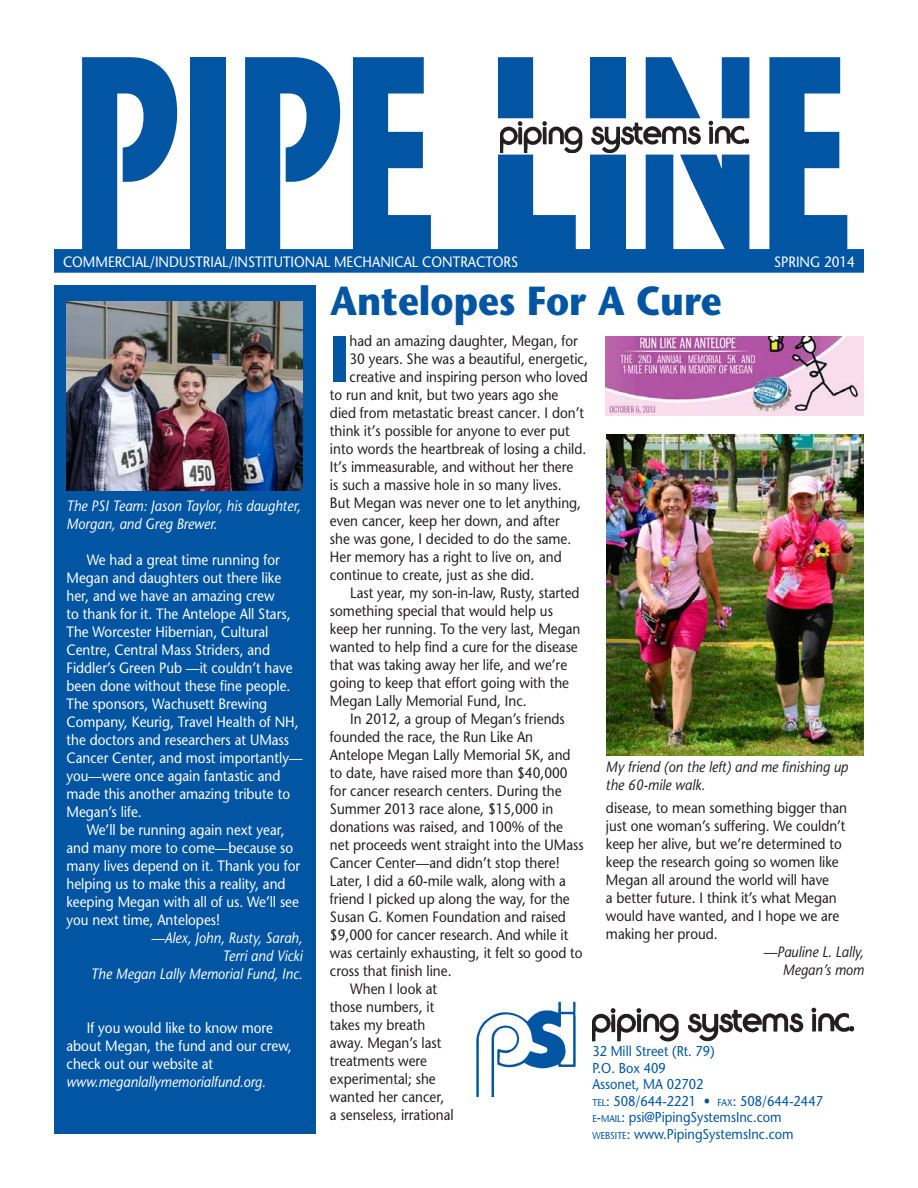
<style>
.page{position:relative;width:918px;height:1188px;background:#fff}
.page>*{position:absolute;margin:0;border:0;box-sizing:border-box;transform-origin:0 0}
.t1{font:700 277.5px "Stone Sans Std";color:#0155a2;scale:.6 1}
.t2{font:700 65.7px "Stone Sans Std";color:#0155a2;scale:.9 1}
.t3{font:700 40.5px "Stone Sans Std";color:#0155a2;scale:.9 1}
.t4{font:500 15px/18px "Stone Sans Std";color:#231f20;scale:.9 1}
.t5{font:500 15px/18px "Stone Sans Std";color:#fff;scale:.9 1}
.t6{font:italic 500 15px/18px "Stone Sans Std";color:#fff;scale:.9 1}
.t7{font:italic 500 15px/18px "Stone Sans Std";color:#231f20;text-align:right;scale:.9 1}
.t8{font:500 14.25px/16.5px "Stone Sans Std";color:#0155a2;scale:.9 1}
.s1{font-size:10.05px}
.s2{font-style:inherit}
</style>
<div class="page">
<div style="left:54px;top:249px;width:810px;height:24px;background:#0155a2;border:2px solid #0155a2"></div>
<img style="left:500px;top:121px;width:249px;height:32px">
<img style="left:592px;top:1008px;width:262px;height:33px">
<img style="left:477px;top:1001px;width:98px;height:96px">
<div style="left:54px;top:285px;width:262px;height:849px;background:#0155a2"></div>
<img style="left:606px;top:434px;width:258px;height:321px">
<img style="left:67px;top:301px;width:236px;height:189px">
<img style="left:606px;top:337px;width:258px;height:79px">
<h1 class="t1" style="left:72px;top:-11px;width:1301px">PIPE LINE</h1>
<p class="t5" style="left:63px;top:253px;width:507px">COMMERCIAL/INDUSTRIAL/INSTITUTIONAL MECHANICAL CONTRACTORS</p>
<h3 class="t3" style="left:330px;top:276px;width:437px">Antelopes For A Cure</h3>
<p class="t5" style="left:774px;top:253px;width:91px">SPRING 2014</p>
<p class="t6" style="left:67px;top:496px;width:262px">The PSI Team: Jason Taylor, his daughter,<br>Morgan, and Greg Brewer.</p>
<p class="t5" style="left:67px;top:550px;width:264px;text-indent:20px">We had a great time running for Megan and daughters out there like her, and we have an amazing crew<br>to thank for it. The Antelope All Stars, The Worcester Hibernian, Cultural Centre, Central Mass Striders, and Fiddler’s Green Pub —it couldn’t have been done without these fine people.<br>The sponsors, Wachusett Brewing Company, Keurig, Travel Health of NH, the doctors and researchers at UMass Cancer Center, and most importantly— you—were once again fantastic and made this another amazing tribute to Megan’s life.</p>
<p class="t5" style="left:67px;top:820px;width:261px;text-indent:20px">We’ll be running again next year, and many more to come—because so many lives depend on it. Thank you for helping us to make this a reality, and keeping Megan with all of us. We’ll see you next time, Antelopes!</p>
<p class="t6" style="left:91px;top:928px;width:237px;text-align:right">—Alex, John, Rusty, Sarah,<br>Terri and Vicki<br>The Megan Lally Memorial Fund, Inc.</p>
<p class="t5" style="left:67px;top:1018px;width:252px;text-indent:20px">If you would like to know more about Megan, the fund and our crew, check out our website at</p>
<p class="t6" style="left:67px;top:1072px;width:223px">www.meganlallymemorialfund.org.</p>
<h2 class="t2" style="left:330px;top:320px;width:23px">I</h2>
<p class="t4" style="left:350px;top:332px;width:255px">had an amazing daughter, Megan, for</p>
<p class="t4" style="left:350px;top:350px;width:266px">30 years. She was a beautiful, energetic,</p>
<p class="t4" style="left:350px;top:368px;width:266px">creative and inspiring person who loved</p>
<p class="t4" style="left:330px;top:386px;width:255px">to run and knit, but two years ago she</p>
<p class="t4" style="left:330px;top:404px;width:284px">died from metastatic breast cancer. I don’t</p>
<p class="t4" style="left:330px;top:422px;width:268px">think it’s possible for anyone to ever put</p>
<p class="t4" style="left:330px;top:440px;width:286px">into words the heartbreak of losing a child.</p>
<p class="t4" style="left:330px;top:458px;width:272px">It’s immeasurable, and without her there</p>
<p class="t4" style="left:330px;top:476px;width:259px">is such a massive hole in so many lives.</p>
<p class="t4" style="left:330px;top:494px;width:281px">But Megan was never one to let anything,</p>
<p class="t4" style="left:330px;top:512px;width:257px">even cancer, keep her down, and after</p>
<p class="t4" style="left:330px;top:530px;width:270px">she was gone, I decided to do the same.</p>
<p class="t4" style="left:330px;top:548px;width:259px">Her memory has a right to live on, and</p>
<p class="t4" style="left:330px;top:566px;width:228px">continue to create, just as she did.</p>
<p class="t4" style="left:350px;top:584px;width:256px">Last year, my son-in-law, Rusty, started</p>
<p class="t4" style="left:330px;top:602px;width:249px">something special that would help us</p>
<p class="t4" style="left:330px;top:620px;width:280px">keep her running. To the very last, Megan</p>
<p class="t4" style="left:330px;top:638px;width:277px">wanted to help find a cure for the disease</p>
<p class="t4" style="left:330px;top:656px;width:265px">that was taking away her life, and we’re</p>
<p class="t4" style="left:330px;top:674px;width:267px">going to keep that effort going with the</p>
<p class="t4" style="left:330px;top:692px;width:220px">Megan Lally Memorial Fund, Inc.</p>
<p class="t4" style="left:350px;top:710px;width:240px">In 2012, a group of Megan’s friends</p>
<p class="t4" style="left:330px;top:728px;width:227px">founded the race, the Run Like An</p>
<p class="t4" style="left:330px;top:746px;width:269px">Antelope Megan Lally Memorial 5K, and</p>
<p class="t4" style="left:330px;top:764px;width:266px">to date, have raised more than $40,000</p>
<p class="t4" style="left:330px;top:782px;width:259px">for cancer research centers. During the</p>
<p class="t4" style="left:330px;top:800px;width:250px">Summer 2013 race alone, $15,000 in</p>
<p class="t4" style="left:330px;top:818px;width:261px">donations was raised, and 100% of the</p>
<p class="t4" style="left:330px;top:836px;width:283px">net proceeds went straight into the UMass</p>
<p class="t4" style="left:330px;top:854px;width:257px">Cancer Center—and didn’t stop there!</p>
<p class="t4" style="left:330px;top:872px;width:264px">Later, I did a 60-mile walk, along with a</p>
<p class="t4" style="left:330px;top:890px;width:268px">friend I picked up along the way, for the</p>
<p class="t4" style="left:330px;top:908px;width:264px">Susan G. Komen Foundation and raised</p>
<p class="t4" style="left:330px;top:926px;width:266px">$9,000 for cancer research. And while it</p>
<p class="t4" style="left:330px;top:944px;width:282px">was certainly exhausting, it felt so good to</p>
<p class="t4" style="left:330px;top:962px;width:137px">cross that finish line.</p>
<p class="t4" style="left:350px;top:980px;width:98px">When I look at</p>
<p class="t4" style="left:330px;top:998px;width:117px">those numbers, it</p>
<p class="t4" style="left:330px;top:1016px;width:107px">takes my breath</p>
<p class="t4" style="left:330px;top:1034px;width:125px">away. Megan’s last</p>
<p class="t4" style="left:330px;top:1052px;width:109px">treatments were</p>
<p class="t4" style="left:330px;top:1070px;width:119px">experimental; she</p>
<p class="t4" style="left:330px;top:1088px;width:128px">wanted her cancer,</p>
<p class="t4" style="left:330px;top:1106px;width:139px">a senseless, irrational</p>
<p class="t7" style="left:606px;top:758px;width:271px;text-align:left">My friend (on the left) and me finishing up the 60-mile walk.</p>
<p class="t4" style="left:606px;top:799px;width:269px">disease, to mean something bigger than just one woman’s suffering. We couldn’t keep her alive, but we’re determined to keep the research going so women like Megan all around the world will have<br>a better future. I think it’s what Megan would have wanted, and I hope we are making her proud.</p>
<p class="t7" style="left:764px;top:943px;width:113px">—Pauline L. Lally,<br>Megan’s mom</p>
<p class="t8" style="left:592px;top:1043px;width:258px">32 Mill Street (Rt. 79)<br>P.O. Box 409<br>Assonet, MA 02702<br><span class="s1">TEL</span>: 508/644-2221 • <span class="s1">FAX</span>: 508/644-2447<br><span class="s1">E</span><span class="s2">-</span><span class="s1">MAIL</span>: psi@PipingSystemsInc.com<br><span class="s1">WEBSITE</span>: www.PipingSystemsInc.com</p>
</div>
